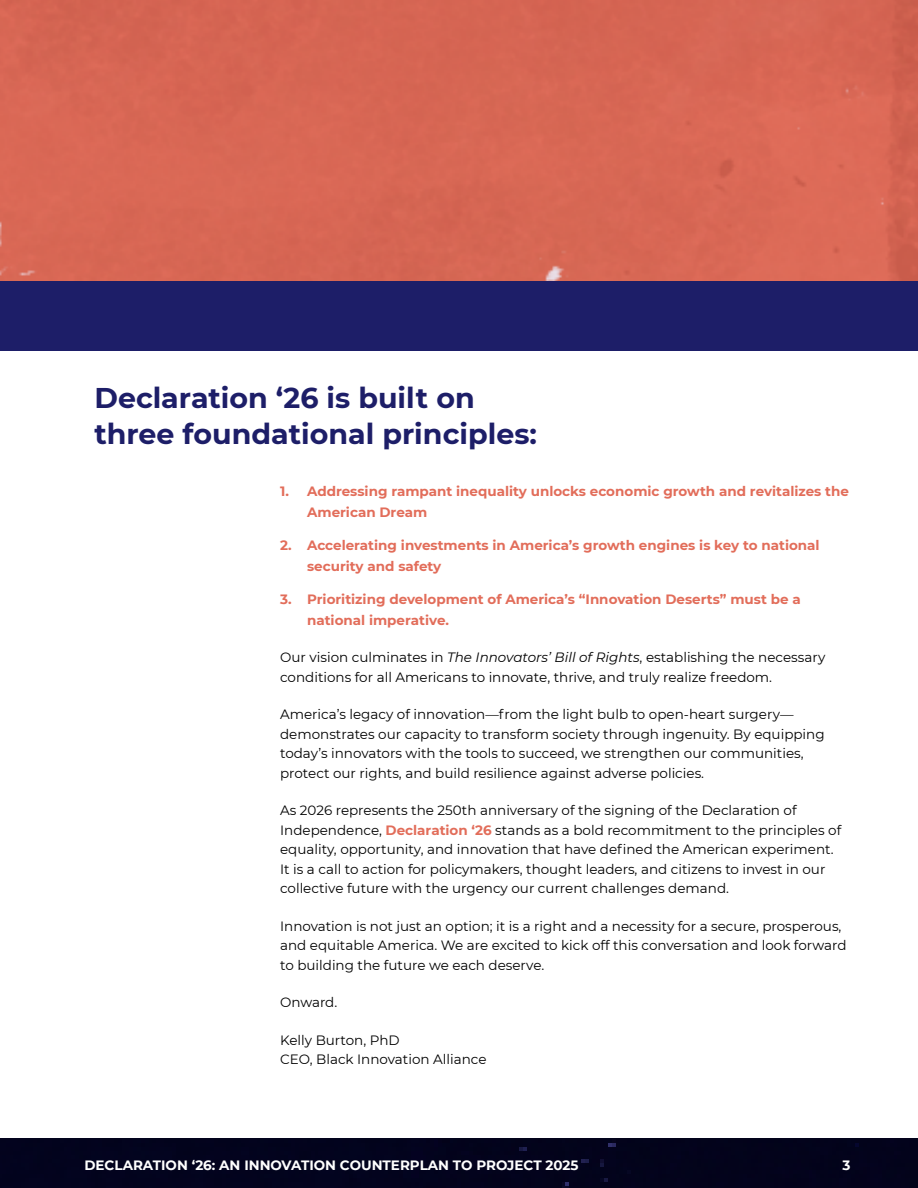
<style>
.page{position:relative;width:918px;height:1188px;background:#fff}
.page>*{position:absolute;margin:0;border:0;box-sizing:border-box;transform-origin:0 0}
.t1{font:700 28.5px/36px "Montserrat";color:#1d1e68}
.t2{font:13.5px/19.5px "Montserrat";color:#000}
.t3{font:700 13.5px/21px "Montserrat";color:#e26d5a}
.t4{font:700 13.5px "Montserrat";color:#fff}
.s1{font-style:italic}
.s2{font-weight:700;color:#e26d5a}
</style>
<div class="page">
<div style="left:0;top:1139px;width:918px;height:49px;background:#03031d"></div>
<div style="left:0;top:0;width:918px;height:282px;background:#d76754"></div>
<div style="left:0;top:282px;width:918px;height:69px;background:#1d1e68"></div>
<h1 class="t1" style="left:94px;top:379px;width:444px">Declaration ‘26 is built on three foundational principles:</h1>
<p class="t3" style="left:307px;top:480px;width:543px;text-indent:-27px">1. Addressing rampant inequality unlocks economic growth and revitalizes the<br>American Dream</p>
<p class="t3" style="left:307px;top:534px;width:514px;text-indent:-27px">2. Accelerating investments in America’s growth engines is key to national security and safety</p>
<p class="t3" style="left:307px;top:588px;width:495px;text-indent:-27px">3. Prioritizing development of America’s “Innovation Deserts” must be a national imperative.</p>
<p class="t2" style="left:280px;top:647px;width:547px">Our vision culminates in <span class="s1">The Innovators’ Bill of Rights</span>, establishing the necessary conditions for all Americans to innovate, thrive, and truly realize freedom.</p>
<p class="t2" style="left:280px;top:704px;width:546px">America’s legacy of innovation—from the light bulb to open-heart surgery— demonstrates our capacity to transform society through ingenuity. By equipping today’s innovators with the tools to succeed, we strengthen our communities, protect our rights, and build resilience against adverse policies.</p>
<p class="t2" style="left:280px;top:800px;width:563px">As 2026 represents the 250th anniversary of the signing of the Declaration of Independence, <span class="s2">Declaration ‘26</span> stands as a bold recommitment to the principles of equality, opportunity, and innovation that have defined the American experiment.<br>It is a call to action for policymakers, thought leaders, and citizens to invest in our collective future with the urgency our current challenges demand.</p>
<p class="t2" style="left:280px;top:916px;width:568px">Innovation is not just an option; it is a right and a necessity for a secure, prosperous, and equitable America. We are excited to kick off this conversation and look forward to building the future we each deserve.</p>
<p class="t2" style="left:280px;top:992px;width:59px">Onward.</p>
<p class="t2" style="left:280px;top:1029px;width:208px">Kelly Burton, PhD<br>CEO, Black Innovation Alliance</p>
<p class="t4" style="left:84px;top:1155px;width:496px">DECLARATION ‘26: AN INNOVATION COUNTERPLAN TO PROJECT 2025</p>
<p class="t4" style="left:843px;top:1155px;width:9px">3</p>
</div>
